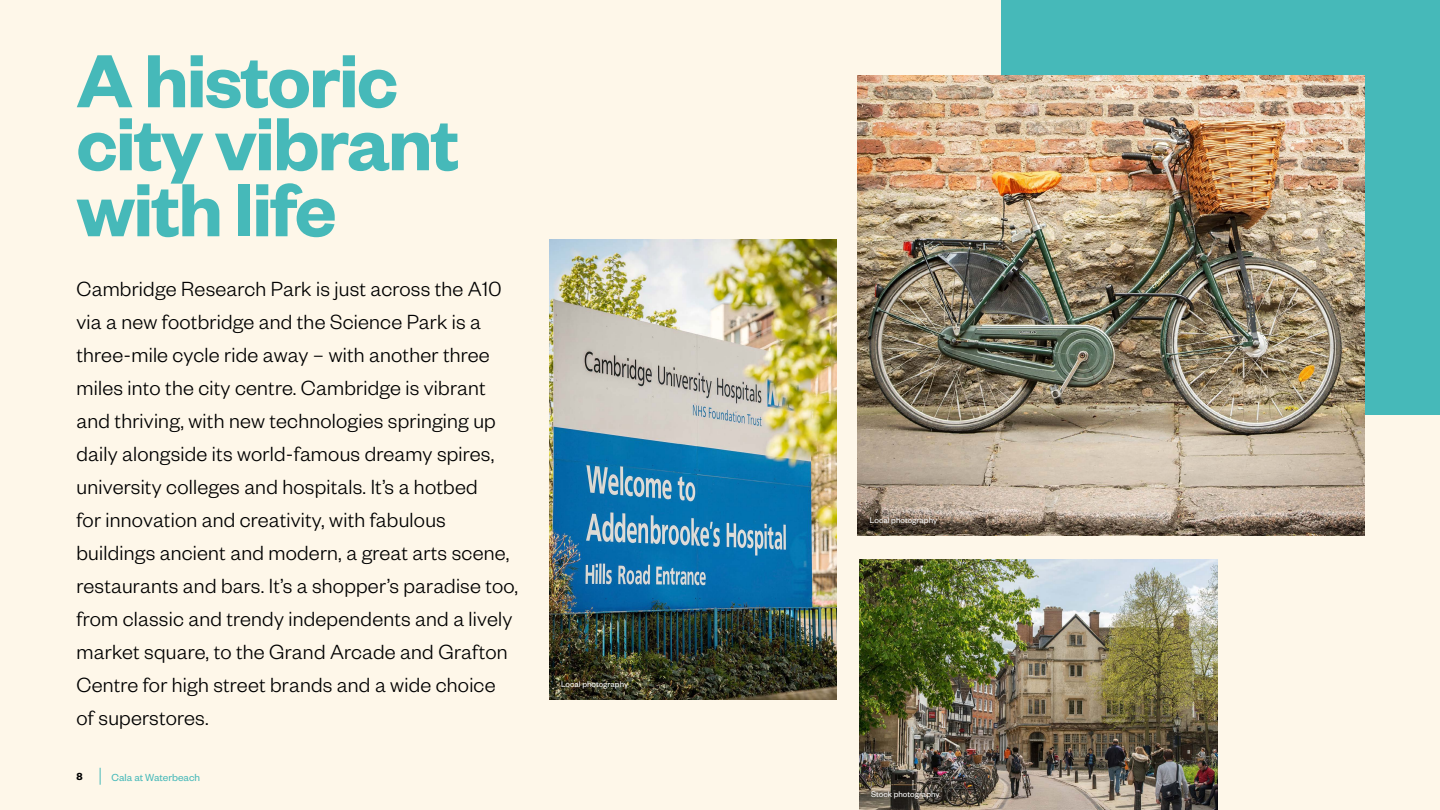
<style>
.page{position:relative;width:1440px;height:810px;background:#fef7e9}
.page>*{position:absolute;margin:0;border:0;box-sizing:border-box;transform-origin:0 0}
.t1{font:82.5px/64.5px "Founders Grotesk Sm Bd";letter-spacing:-.02em;color:#46b9b9}
.t2{font:300 22.5px/33px "Founders Grotesk";letter-spacing:.01em;color:#000}
.t3{font:11.25px "Founders Grotesk";color:#46b9b9}
.t4{font:11.25px "Founders Grotesk Sm Bd";color:#000}
.t5{font:9px "Founders Grotesk";color:#fff}
</style>
<div class="page">
<svg style="left:100px;top:768px;width:1px;height:17px"></svg>
<div style="left:1002px;top:0;width:438px;height:414px;background:#46b9b9"></div>
<img style="left:858px;top:75px;width:507px;height:461px">
<img style="left:859px;top:560px;width:358px;height:250px">
<img style="left:549px;top:240px;width:288px;height:459px">
<p class="t1" style="left:76px;top:45px;width:384px">A historic city vibrant with life</p>
<p class="t2" style="left:76px;top:271px;width:443px">Cambridge Research Park is just across the A10 via a new footbridge and the Science Park is a three-mile cycle ride away – with another three miles into the city centre. Cambridge is vibrant and thriving, with new technologies springing up daily alongside its world-famous dreamy spires, university colleges and hospitals. It’s a hotbed<br>for innovation and creativity, with fabulous buildings ancient and modern, a great arts scene, restaurants and bars. It’s a shopper’s paradise too, from classic and trendy independents and a lively market square, to the Grand Arcade and Grafton Centre for high street brands and a wide choice of superstores.</p>
<p class="t4" style="left:76px;top:770px;width:8px">8</p>
<p class="t3" style="left:112px;top:770px;width:90px">Cala at Waterbeach</p>
<p class="t5" style="left:561px;top:678px;width:69px">Local photography</p>
<p class="t5" style="left:870px;top:515px;width:69px">Local photography</p>
<p class="t5" style="left:871px;top:789px;width:70px">Stock photography</p>
</div>
